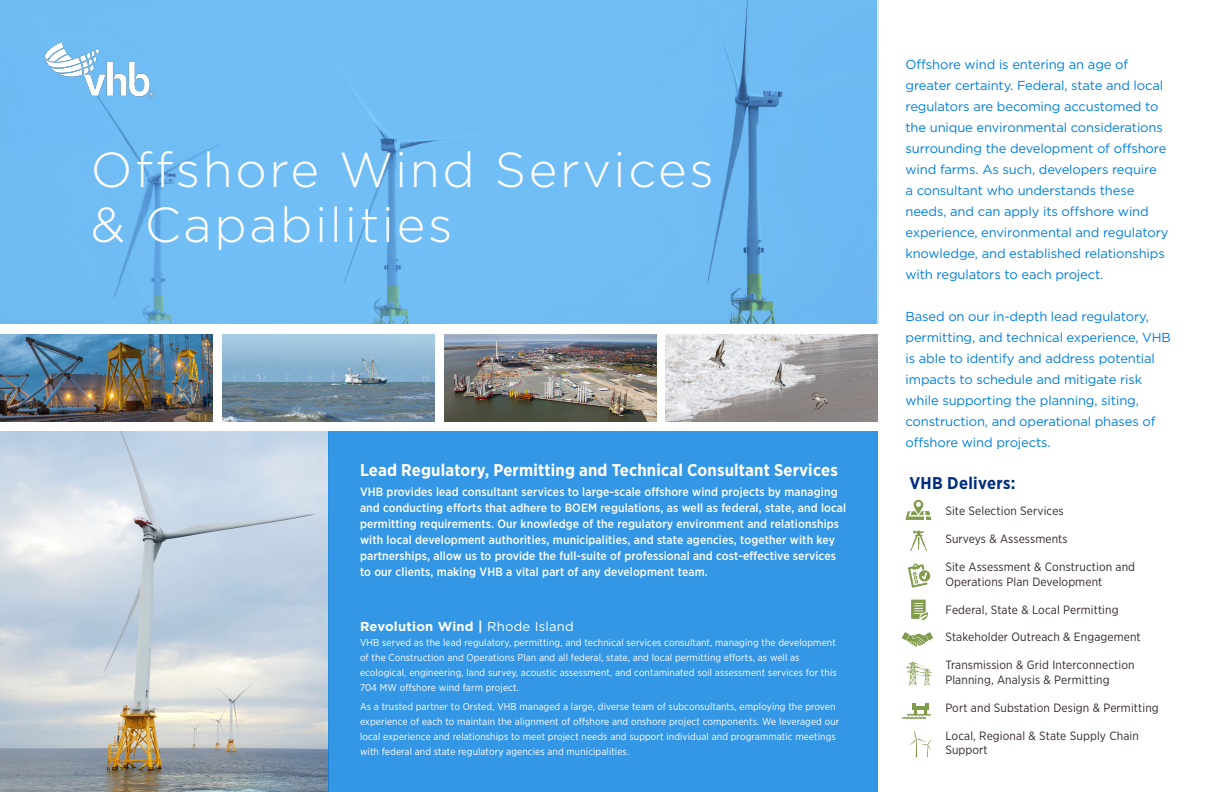
<style>
.page{position:relative;width:1224px;height:792px;background:#fff}
.page>*{position:absolute;margin:0;border:0;box-sizing:border-box;transform-origin:0 0}
.t1{font:300 49px/55px "Gotham";letter-spacing:.055em;color:#fff}
.t2{font:700 17px "Gotham Narrow";letter-spacing:.01em;color:#fff}
.t3{font:700 17px "Gotham Narrow";letter-spacing:.02em;color:#002d7f}
.t4{font:13px/21px "Gotham";letter-spacing:-.01em;color:#007ee0}
.t5{font:700 13px "Gotham";letter-spacing:.02em;color:#fff}
.t6{font:500 12px/16px "Gotham Narrow";letter-spacing:.01em;color:#fff}
.t7{font:12px/14.4px "Gotham Narrow";letter-spacing:.01em;color:#36272c}
.t8{font:10px/15px "Gotham Narrow";letter-spacing:.01em;color:#fff}
.s1{font-weight:400}
</style>
<div class="page">
<div style="left:0;top:0;width:877px;height:324px;background:#71bdf5"></div>
<img style="left:0;top:431px;width:328px;height:361px">
<div style="left:328px;top:431px;width:550px;height:361px;background:#3397e6"></div>
<img style="left:45px;top:42px;width:109px;height:58px">
<img style="left:0;top:334px;width:213px;height:87px">
<img style="left:444px;top:334px;width:213px;height:87px">
<svg style="left:905px;top:499px;width:26px;height:21px"></svg>
<svg style="left:910px;top:531px;width:17px;height:20px"></svg>
<svg style="left:908px;top:563px;width:23px;height:25px"></svg>
<svg style="left:911px;top:599px;width:18px;height:22px"></svg>
<svg style="left:902px;top:632px;width:31px;height:15px"></svg>
<svg style="left:906px;top:662px;width:26px;height:24px"></svg>
<svg style="left:902px;top:703px;width:29px;height:16px"></svg>
<svg style="left:909px;top:729px;width:23px;height:28px"></svg>
<img style="left:665px;top:334px;width:212px;height:87px">
<img style="left:223px;top:334px;width:212px;height:87px">
<p class="t1" style="left:91px;top:141px;width:625px">Offshore Wind Services &amp; Capabilities</p>
<p class="t2" style="left:360px;top:459px;width:479px">Lead Regulatory, Permitting and Technical Consultant Services</p>
<p class="t6" style="left:360px;top:484px;width:488px">VHB provides lead consultant services to large-scale offshore wind projects by managing and conducting efforts that adhere to BOEM regulations, as well as federal, state, and local permitting requirements. Our knowledge of the regulatory environment and relationships with local development authorities, municipalities, and state agencies, together with key partnerships, allow us to provide the full-suite of professional and cost-effective services to our clients, making VHB a vital part of any development team.</p>
<h2 class="t5" style="left:360px;top:617px;width:215px">Revolution Wind | <span class="s1">Rhode Island</span></h2>
<p class="t8" style="left:360px;top:634px;width:478px">VHB served as the lead regulatory, permitting, and technical services consultant, managing the development of the Construction and Operations Plan and all federal, state, and local permitting efforts, as well as ecological, engineering, land survey, acoustic assessment, and contaminated soil assessment services for this 704 MW offshore wind farm project.</p>
<p class="t8" style="left:360px;top:699px;width:481px">As a trusted partner to Orsted, VHB managed a large, diverse team of subconsultants, employing the proven experience of each to maintain the alignment of offshore and onshore project components. We leveraged our local experience and relationships to meet project needs and support individual and programmatic meetings with federal and state regulatory agencies and municipalities.</p>
<p class="t4" style="left:906px;top:54px;width:265px">Offshore wind is entering an age of greater certainty. Federal, state and local regulators are becoming accustomed to the unique environmental considerations surrounding the development of offshore wind farms. As such, developers require<br>a consultant who understands these needs, and can apply its offshore wind experience, environmental and regulatory knowledge, and established relationships with regulators to each project.</p>
<p class="t4" style="left:906px;top:306px;width:267px">Based on our in-depth lead regulatory, permitting, and technical experience, VHB is able to identify and address potential impacts to schedule and mitigate risk while supporting the planning, siting, construction, and operational phases of offshore wind projects.</p>
<p class="t3" style="left:909px;top:472px;width:108px">VHB Delivers:</p>
<p class="t7" style="left:945px;top:504px;width:120px">Site Selection Services</p>
<p class="t7" style="left:945px;top:532px;width:124px">Surveys &amp; Assessments</p>
<p class="t7" style="left:945px;top:560px;width:191px">Site Assessment &amp; Construction and<br>Operations Plan Development</p>
<p class="t7" style="left:945px;top:602px;width:175px">Federal, State &amp; Local Permitting</p>
<p class="t7" style="left:945px;top:630px;width:197px">Stakeholder Outreach &amp; Engagement</p>
<p class="t7" style="left:945px;top:658px;width:191px">Transmission &amp; Grid Interconnection<br>Planning, Analysis &amp; Permitting</p>
<p class="t7" style="left:945px;top:700px;width:215px">Port and Substation Design &amp; Permitting</p>
<p class="t7" style="left:945px;top:728px;width:195px">Local, Regional &amp; State Supply Chain<br>Support</p>
</div>
